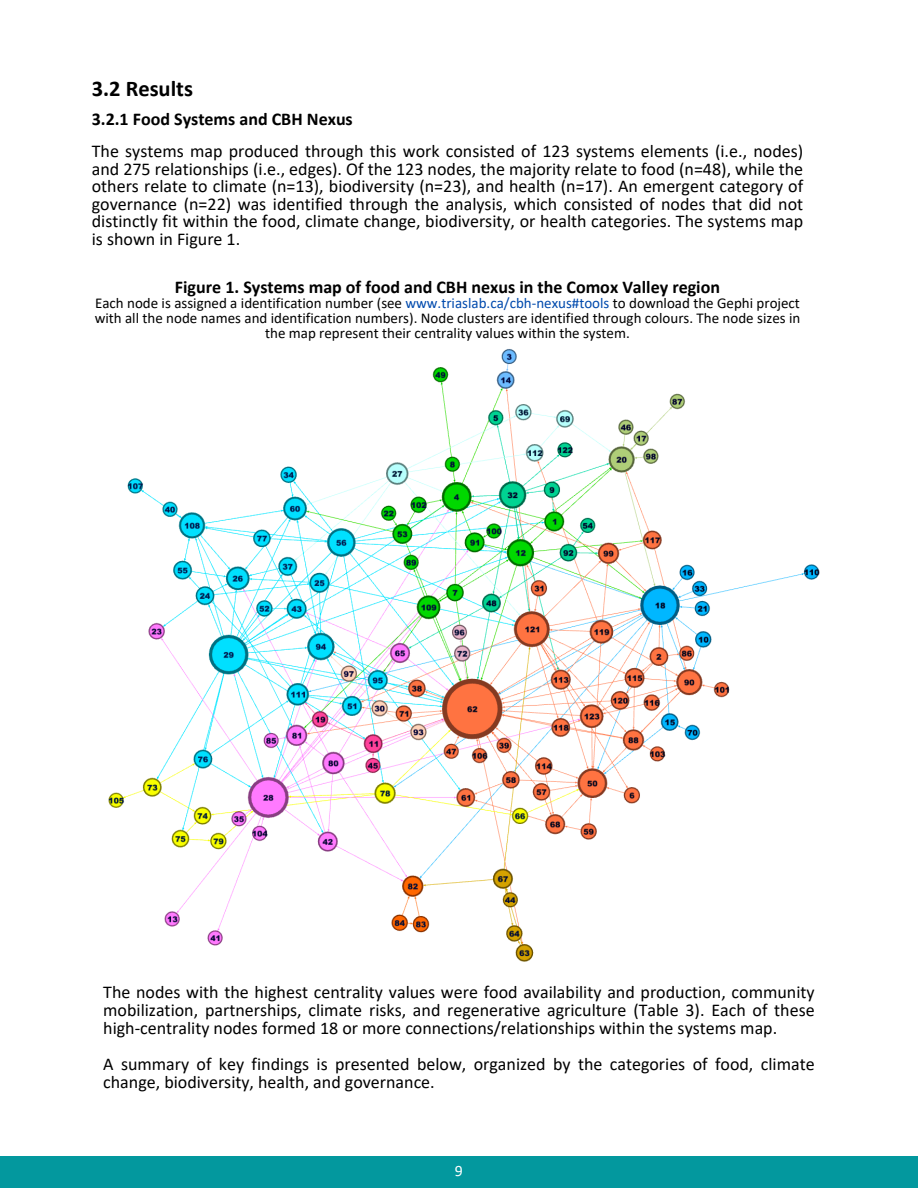
<style>
.page{position:relative;width:918px;height:1188px;background:#fff}
.page>*{position:absolute;margin:0;border:0;box-sizing:border-box;transform-origin:0 0}
.t1{font:700 22.5px "Calibri";color:#000}
.t2{font:18px/17.5px "Calibri";color:#000;text-align:justify}
.t3{font:700 18px "Calibri";color:#000}
.t4{font:15.9px "Calibri";color:#fff}
.t5{font:15px/14.9px "Calibri";color:#000;text-align:center}
.s1{color:#004aad}
</style>
<div class="page">
<div style="left:0;top:1156px;width:918px;height:32px;background:#03989e"></div>
<img style="left:108px;top:349px;width:712px;height:613px">
<p class="t1" style="left:92px;top:79px;width:103px">3.2 Results</p>
<p class="t3" style="left:92px;top:111px;width:263px">3.2.1 Food Systems and CBH Nexus</p>
<p class="t2" style="left:92px;top:144px;width:713px">The systems map produced through this work consisted of 123 systems elements (i.e., nodes) and 275 relationships (i.e., edges). Of the 123 nodes, the majority relate to food (n=48), while the others relate to climate (n=13), biodiversity (n=23), and health (n=17). An emergent category of governance (n=22) was identified through the analysis, which consisted of nodes that did not distinctly fit within the food, climate change, biodiversity, or health categories. The systems map is shown in Figure 1.</p>
<p class="t3" style="left:175px;top:279px;width:547px">Figure 1. Systems map of food and CBH nexus in the Comox Valley region</p>
<p class="t5" style="left:95px;top:297px;width:707px">Each node is assigned a identification number (see <span class="s1">www.triaslab.ca/cbh-nexus#tools</span> to download the Gephi project with all the node names and identification numbers). Node clusters are identified through colours. The node sizes in the map represent their centrality values within the system.</p>
<p class="t2" style="left:103px;top:985px;width:713px;line-height:18px">The nodes with the highest centrality values were food availability and production, community mobilization, partnerships, climate risks, and regenerative agriculture (Table 3). Each of these high-centrality nodes formed 18 or more connections/relationships within the systems map.</p>
<p class="t2" style="left:103px;top:1057px;width:713px;line-height:18px">A summary of key findings is presented below, organized by the categories of food, climate change, biodiversity, health, and governance.</p>
<p class="t4" style="left:455px;top:1164px;width:10px">9</p>
</div>
